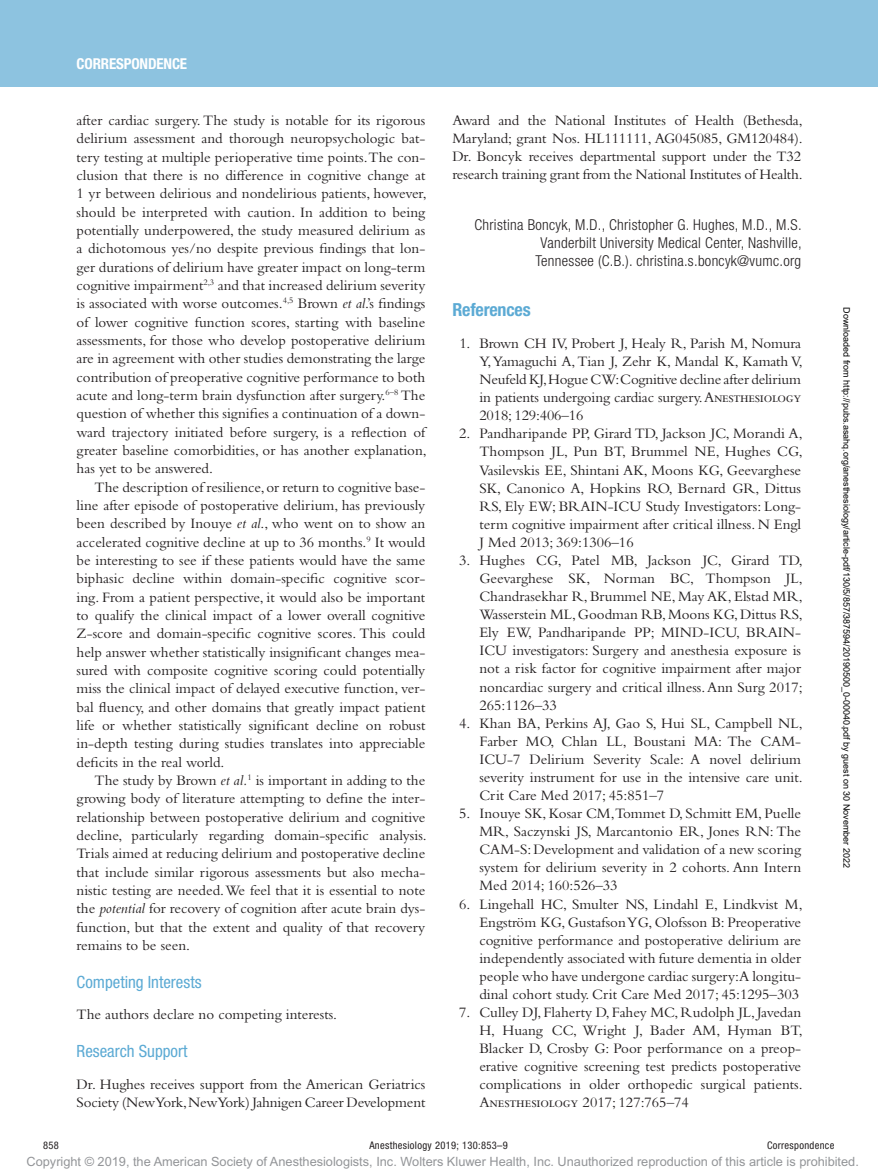
<style>
.page{position:relative;width:878px;height:1175px;background:#fff}
.page>*{position:absolute;margin:0;border:0;box-sizing:border-box;transform-origin:0 0}
.t1{font:700 condensed 18px "Helvetica Neue LT Std";letter-spacing:-.01em;color:#5caad4}
.t2{font:condensed 16.8px "Helvetica Neue LT Std";color:#5caad4}
.t3{font:15px/18.3px "Bembo Std";color:#231f20;text-align:justify}
.t4{font:300 condensed 15px/18.1px "Helvetica Neue LT Std";letter-spacing:.02em;color:#231f20;text-align:right}
.t5{font:700 condensed 15px "Helvetica Neue LT Std";letter-spacing:-.01em;color:#fff}
.t6{font:12.75px "Arial MT Std";color:#939598}
.t7{font:condensed 10.5px "Helvetica Neue LT Std";letter-spacing:.03em;color:#231f20}
.t8{font:9px "Arial";color:#000}
.s1{font-style:italic}
</style>
<div class="page">
<div style="left:0;top:0;width:878px;height:86px;background:#8dc3e0"></div>
<p class="t5" style="left:77px;top:54px;width:112px">CORRESPONDENCE</p>
<p class="t3" style="left:77px;top:111px;width:352px">after cardiac surgery. The study is notable for its rigorous delirium assessment and thorough neuropsychologic bat&shy;tery testing at multiple perioperative time points.The con&shy;clusion that there is no difference in cognitive change at 1 yr between delirious and nondelirious patients, however, should be interpreted with caution. In addition to being potentially underpowered, the study measured delirium as a dichotomous yes/no despite previous findings that lon&shy;ger durations of delirium have greater impact on long-term cognitive impairment<sup>2,3</sup> and that increased delirium severity is associated with worse outcomes.<sup>4,5</sup> Brown <span class="s1">et al</span>.’s findings of lower cognitive function scores, starting with baseline assessments, for those who develop postoperative delirium are in agreement with other studies demonstrating the large contribution of preoperative cognitive performance to both acute and long-term brain dysfunction after surgery.<sup>6–8</sup> The question of whether this signifies a continuation of a down&shy;ward trajectory initiated before surgery, is a reflection of greater baseline comorbidities, or has another explanation, has yet to be answered.</p>
<p class="t3" style="left:77px;top:477px;width:350px;text-indent:18px">The description of resilience, or return to cognitive base&shy;line after episode of postoperative delirium, has previously been described by Inouye <span class="s1">et al</span>., who went on to show an accelerated cognitive decline at up to 36 months.<sup>9</sup> It would be interesting to see if these patients would have the same biphasic decline within domain-specific cognitive scor&shy;ing. From a patient perspective, it would also be important to qualify the clinical impact of a lower overall cognitive Z-score and domain-specific cognitive scores. This could help answer whether statistically insignificant changes mea&shy;sured with composite cognitive scoring could potentially miss the clinical impact of delayed executive function, ver&shy;bal fluency, and other domains that greatly impact patient life or whether statistically significant decline on robust in-depth testing during studies translates into appreciable deficits in the real world.</p>
<p class="t3" style="left:77px;top:770px;width:352px;text-indent:18px">The study by Brown <span class="s1">et al.</span><sup>1</sup> is important in adding to the growing body of literature attempting to define the inter&shy;relationship between postoperative delirium and cognitive decline, particularly regarding domain-specific analysis.<br>Trials aimed at reducing delirium and postoperative decline that include similar rigorous assessments but also mecha&shy;nistic testing are needed. We feel that it is essential to note the <span class="s1">potential</span> for recovery of cognition after acute brain dys&shy;function, but that the extent and quality of that recovery remains to be seen.</p>
<p class="t2" style="left:77px;top:972px;width:126px">Competing Interests</p>
<p class="t3" style="left:77px;top:1005px;width:262px">The authors declare no competing interests.</p>
<p class="t2" style="left:77px;top:1041px;width:112px">Research Support</p>
<p class="t3" style="left:77px;top:1075px;width:350px">Dr. Hughes receives support from the American Geriatrics<br>Society (New York, New York) Jahnigen Career Development</p>
<p class="t3" style="left:452px;top:111px;width:352px">Award and the National Institutes of Health (Bethesda, Maryland; grant Nos. HL111111, AG045085, GM120484).<br>Dr. Boncyk receives departmental support under the T32 research training grant from the National Institutes of Health.</p>
<p class="t4" style="left:474px;top:216px;width:329px">Christina Boncyk, M.D., Christopher G. Hughes, M.D., M.S.<br>Vanderbilt University Medical Center, Nashville,<br>Tennessee (C.B.). christina.s.boncyk@vumc.org</p>
<p class="t1" style="left:452px;top:299px;width:80px">References</p>
<p class="t3" style="left:479px;top:334px;width:325px;text-indent:-20px">1. Brown CH IV, Probert J, Healy R, Parish M, Nomura Y, Yamaguchi A, Tian J, Zehr K, Mandal K, Kamath V, Neufeld KJ,Hogue CW:Cognitive decline after delirium in patients undergoing cardiac surgery. Anesthesiology 2018; 129:406–16</p>
<p class="t3" style="left:479px;top:424px;width:325px;text-indent:-20px">2. Pandharipande PP, Girard TD, Jackson JC, Morandi A, Thompson JL, Pun BT, Brummel NE, Hughes CG, Vasilevskis EE, Shintani AK, Moons KG, Geevarghese SK, Canonico A, Hopkins RO, Bernard GR, Dittus RS, Ely EW; BRAIN-ICU Study Investigators: Long&shy;term cognitive impairment after critical illness. N Engl J Med 2013; 369:1306–16</p>
<p class="t3" style="left:479px;top:551px;width:325px;text-indent:-20px">3. Hughes CG, Patel MB, Jackson JC, Girard TD, Geevarghese SK, Norman BC, Thompson JL, Chandrasekhar R, Brummel NE, May AK, Elstad MR, Wasserstein ML, Goodman RB, Moons KG, Dittus RS, Ely EW, Pandharipande PP; MIND-ICU, BRAIN-ICU investigators: Surgery and anesthesia exposure is not a risk factor for cognitive impairment after major noncardiac surgery and critical illness. Ann Surg 2017; 265:1126–33</p>
<p class="t3" style="left:479px;top:713px;width:325px;text-indent:-20px">4. Khan BA, Perkins AJ, Gao S, Hui SL, Campbell NL, Farber MO, Chlan LL, Boustani MA: The CAM-ICU-7 Delirium Severity Scale: A novel delirium severity instrument for use in the intensive care unit.<br>Crit Care Med 2017; 45:851–7</p>
<p class="t3" style="left:479px;top:804px;width:323px;text-indent:-20px">5. Inouye SK, Kosar CM,Tommet D, Schmitt EM, Puelle MR, Saczynski JS, Marcantonio ER, Jones RN: The CAM-S: Development and validation of a new scoring system for delirium severity in 2 cohorts. Ann Intern Med 2014; 160:526–33</p>
<p class="t3" style="left:479px;top:894px;width:325px;text-indent:-20px">6. Lingehall HC, Smulter NS, Lindahl E, Lindkvist M, Engström KG, Gustafson YG, Olofsson B: Preoperative cognitive performance and postoperative delirium are independently associated with future dementia in older people who have undergone cardiac surgery:A longitu&shy;dinal cohort study. Crit Care Med 2017; 45:1295–303</p>
<p class="t3" style="left:479px;top:1003px;width:325px;text-indent:-20px">7. Culley DJ, Flaherty D, Fahey MC, Rudolph JL, Javedan H, Huang CC, Wright J, Bader AM, Hyman BT, Blacker D, Crosby G: Poor performance on a preop&shy;erative cognitive screening test predicts postoperative complications in older orthopedic surgical patients.<br>Anesthesiology 2017; 127:765–74</p>
<p class="t8" style="left:850px;top:307px;width:562px;rotate:90deg">Downloaded from http://pubs.asahq.org/anesthesiology/article-pdf/130/5/857/387594/20190500_0-00040.pdf by guest on 30 November 2022</p>
<p class="t7" style="left:43px;top:1139px;width:17px">858</p>
<p class="t7" style="left:369px;top:1139px;width:140px">Anesthesiology 2019; 130:853–9</p>
<p class="t7" style="left:767px;top:1139px;width:69px">Correspondence</p>
<p class="t6" style="left:27px;top:1154px;width:833px">Copyright © 2019, the American Society of Anesthesiologists, Inc. Wolters Kluwer Health, Inc. Unauthorized reproduction of this article is prohibited.</p>
</div>
